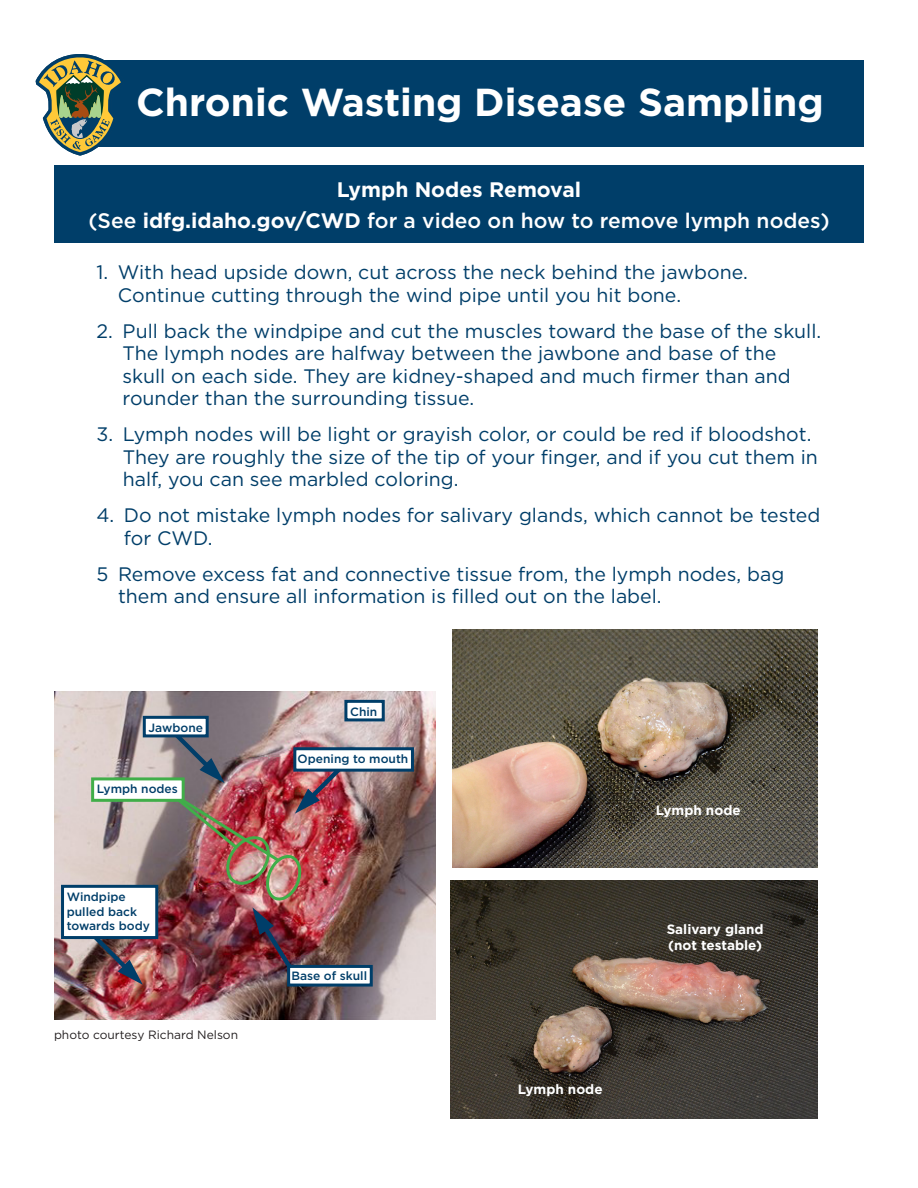
<style>
.page{position:relative;width:918px;height:1188px;background:#fff}
.page>*{position:absolute;margin:0;border:0;box-sizing:border-box;transform-origin:0 0}
.t1{font:700 39px "Gotham";color:#fff}
.t2{font:500 21px "Gotham";color:#fff}
.t3{font:700 21px "Gotham";color:#fff}
.t4{font:19.5px/22.5px "Gotham";color:#003e69}
.t5{font:700 13.5px/16.2px "Gotham";color:#fff}
.t6{font:500 12px/14.4px "Gotham";color:#003e69}
.t7{font:12px "Gotham";color:#231f20}
.s1{font-weight:700}
</style>
<div class="page">
<div style="left:80px;top:60px;width:784px;height:87px;background:#003e69"></div>
<svg style="left:36px;top:54px;width:85px;height:102px"></svg>
<div style="left:54px;top:165px;width:810px;height:78px;background:#003e69"></div>
<img style="left:453px;top:629px;width:365px;height:238px">
<img style="left:451px;top:880px;width:367px;height:238px">
<img style="left:54px;top:692px;width:381px;height:328px">
<div style="left:344px;top:700px;width:41px;height:21px;background:#fff;border:3px solid #003e69"></div>
<img style="left:89px;top:939px;width:54px;height:46px">
<div style="left:143px;top:716px;width:66px;height:21px;background:#fff;border:3px solid #003e69"></div>
<div style="left:287px;top:965px;width:86px;height:22px;background:#fff;border:3px solid #003e69"></div>
<div style="left:61px;top:885px;width:97px;height:54px;background:#fff;border:3px solid #003e69"></div>
<div style="left:293px;top:747px;width:121px;height:25px;background:#fff;border:3px solid #003e69"></div>
<img style="left:171px;top:730px;width:177px;height:241px">
<div style="left:91px;top:777px;width:94px;height:25px;background:#fff;border:3px solid #40ae49"></div>
<p class="t1" style="left:136px;top:77px;width:689px">Chronic Wasting Disease Sampling</p>
<p class="t3" style="left:337px;top:176px;width:246px">Lymph Nodes Removal</p>
<p class="t2" style="left:88px;top:207px;width:743px">(See <span class="s1">idfg.idaho.gov/CWD</span> for a video on how to remove lymph nodes)</p>
<p class="t4" style="left:118px;top:261px;width:631px;text-indent:-21px">1. With head upside down, cut across the neck behind the jawbone.<br>Continue cutting through the wind pipe until you hit bone.</p>
<p class="t4" style="left:123px;top:319px;width:700px;text-indent:-26px">2. Pull back the windpipe and cut the muscles toward the base of the skull.<br>The lymph nodes are halfway between the jawbone and base of the skull on each side. They are kidney-shaped and much firmer than and rounder than the surrounding tissue.</p>
<p class="t4" style="left:123px;top:423px;width:696px;text-indent:-26px">3. Lymph nodes will be light or grayish color, or could be red if bloodshot.<br>They are roughly the size of the tip of your finger, and if you cut them in half, you can see marbled coloring.</p>
<p class="t4" style="left:124px;top:504px;width:698px;text-indent:-28px">4. Do not mistake lymph nodes for salivary glands, which cannot be tested for CWD.</p>
<p class="t4" style="left:118px;top:562px;width:668px;text-indent:-22px">5 Remove excess fat and connective tissue from, the lymph nodes, bag them and ensure all information is filled out on the label.</p>
<p class="t6" style="left:149px;top:720px;width:56px">Jawbone</p>
<p class="t6" style="left:97px;top:782px;width:82px">Lymph nodes</p>
<p class="t6" style="left:67px;top:890px;width:85px">Windpipe pulled back towards body</p>
<p class="t7" style="left:54px;top:1027px;width:186px">photo courtesy Richard Nelson</p>
<p class="t6" style="left:350px;top:704px;width:29px">Chin</p>
<p class="t6" style="left:298px;top:752px;width:112px">Opening to mouth</p>
<p class="t6" style="left:291px;top:969px;width:77px">Base of skull</p>
<p class="t5" style="left:518px;top:1081px;width:86px">Lymph node</p>
<p class="t5" style="left:656px;top:802px;width:86px">Lymph node</p>
<p class="t5" style="left:667px;top:921px;width:99px">Salivary gland (not testable)</p>
</div>
